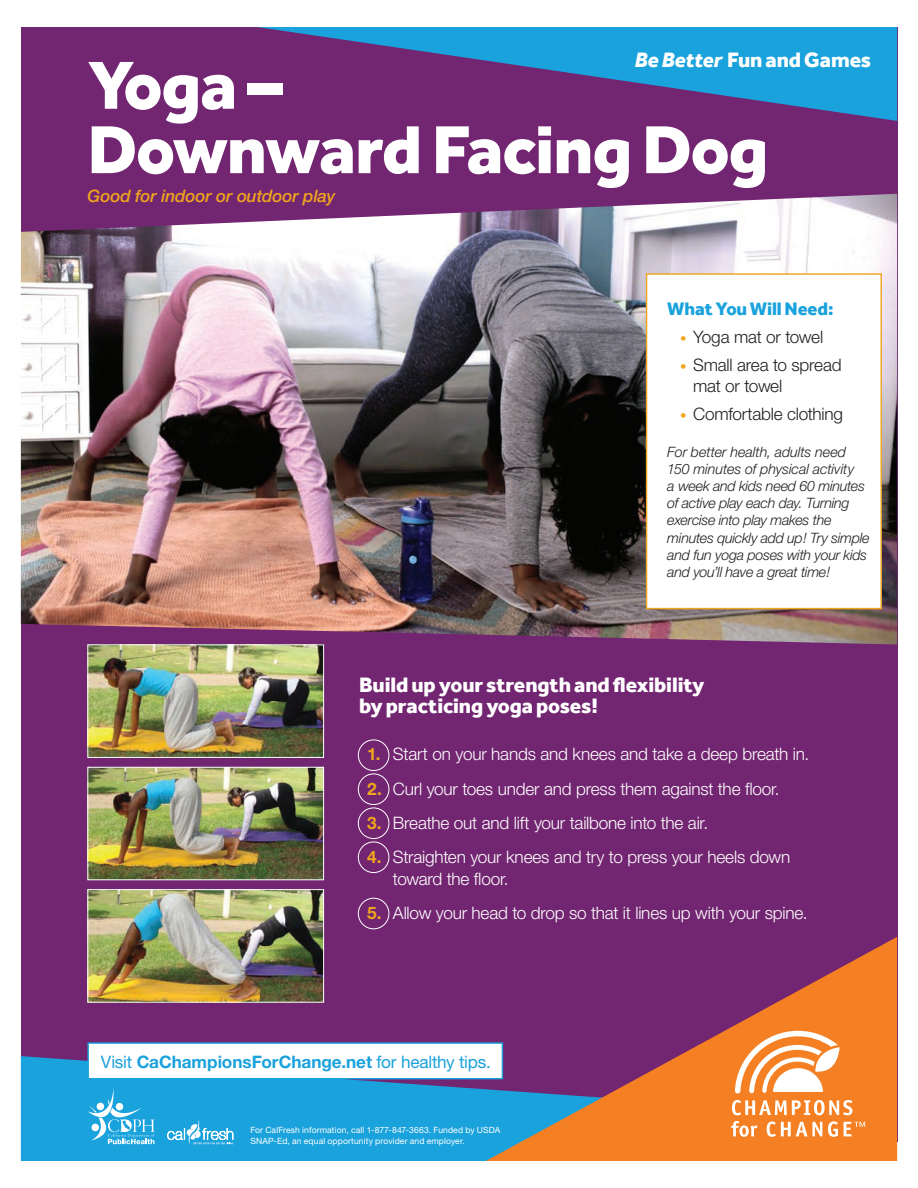
<style>
.page{position:relative;width:918px;height:1188px;background:#fff}
.page>*{position:absolute;margin:0;border:0;box-sizing:border-box;transform-origin:0 0}
.t1{font:800 70.2px/64.3px "Effra";letter-spacing:-.02em;color:#fff}
.t2{font:800 21.45px/21.5px "Effra";letter-spacing:-.005em;color:#fff}
.t3{font:800 18.6px "Effra";letter-spacing:-.005em;color:#1aa2dc}
.t4{font:300 17.25px/21.5px "Helvetica Neue";letter-spacing:-.01em;color:#fff}
.t5{font:300 17.25px/21.5px "Helvetica Neue";letter-spacing:-.01em;color:#231f20}
.t6{font:700 17.25px "Helvetica Neue";letter-spacing:-.005em;color:#1aa2dc}
.t7{font:italic 500 17.25px "Helvetica Neue";letter-spacing:-.01em;color:#efa51e}
.t8{font:italic 300 14.25px/17.2px "Helvetica Neue";letter-spacing:-.015em;color:#231f20}
.t9{font:8.55px/10.4px "Helvetica Neue";letter-spacing:.01em;color:#fff}
.s1{font-style:italic}
.s2{font-size:12.9px;color:#efa51e}
.s3{font-weight:700;color:#efa51e}
.s4{font-weight:400}
</style>
<div class="page">
<div style="left:21px;top:27px;width:876px;height:1115px;background:#722571"></div>
<img style="left:21px;top:194px;width:876px;height:451px">
<div style="left:21px;top:1056px;width:465px;height:105px;background:#1aa2dc"></div>
<svg style="left:258px;top:27px;width:639px;height:94px"></svg>
<svg style="left:486px;top:937px;width:411px;height:224px"></svg>
<svg style="left:732px;top:1100px;width:120px;height:15px"></svg>
<svg style="left:731px;top:1121px;width:27px;height:16px"></svg>
<svg style="left:767px;top:1121px;width:55px;height:16px"></svg>
<svg style="left:828px;top:1121px;width:10px;height:16px"></svg>
<svg style="left:844px;top:1122px;width:21px;height:14px"></svg>
<svg style="left:735px;top:1031px;width:105px;height:63px"></svg>
<svg style="left:87px;top:1088px;width:68px;height:56px"></svg>
<svg style="left:167px;top:1120px;width:66px;height:24px"></svg>
<div style="left:646px;top:273px;width:236px;height:336px;background:#fff;border:1px solid #efa51e"></div>
<div style="left:87px;top:1042px;width:416px;height:37px;background:#fff;border:1px solid #1aa2dc"></div>
<div style="left:358px;top:842px;width:31px;height:31px;border:1px solid #fff;border-radius:50%"></div>
<div style="left:358px;top:740px;width:31px;height:31px;border:1px solid #fff;border-radius:50%"></div>
<div style="left:358px;top:774px;width:31px;height:31px;border:1px solid #fff;border-radius:50%"></div>
<div style="left:358px;top:898px;width:31px;height:31px;border:1px solid #fff;border-radius:50%"></div>
<div style="left:358px;top:808px;width:31px;height:31px;border:1px solid #fff;border-radius:50%"></div>
<img style="left:89px;top:647px;width:233px;height:109px">
<div style="left:87px;top:645px;width:237px;height:113px;border:1px solid #fff"></div>
<img style="left:89px;top:769px;width:233px;height:109px">
<div style="left:87px;top:767px;width:237px;height:113px;border:1px solid #fff"></div>
<img style="left:89px;top:891px;width:233px;height:110px">
<div style="left:87px;top:889px;width:237px;height:114px;border:1px solid #fff"></div>
<p class="t2" style="left:634px;top:48px;width:238px"><span class="s1">Be Better</span> Fun and Games</p>
<h1 class="t1" style="left:87px;top:52px;width:682px">Yoga –<br>Downward Facing Dog</h1>
<p class="t7" style="left:87px;top:186px;width:249px">Good for indoor or outdoor play</p>
<p class="t3" style="left:667px;top:297px;width:168px">What You Will Need:</p>
<p class="t5" style="left:680px;top:326px;width:144px"><span class="s2">•</span> Yoga mat or towel</p>
<p class="t5" style="left:693px;top:354px;width:150px;text-indent:-13px"><span class="s2">•</span> Small area to spread mat or towel</p>
<p class="t5" style="left:680px;top:403px;width:164px"><span class="s2">•</span> Comfortable clothing</p>
<p class="t8" style="left:667px;top:443px;width:204px">For better health, adults need<br>150 minutes of physical activity<br>a week and kids need 60 minutes of active play each day. Turning exercise into play makes the minutes quickly add up! Try simple and fun yoga poses with your kids and you’ll have a great time!</p>
<p class="t2" style="left:359px;top:674px;width:347px">Build up your strength and flexibility by practicing yoga poses!</p>
<p class="t4" style="left:367px;top:743px;width:444px"><span class="s3">1.</span> Start on your hands and knees and take a deep breath in.</p>
<p class="t4" style="left:367px;top:777px;width:414px"><span class="s3">2.</span> Curl your toes under and press them against the floor.</p>
<p class="t4" style="left:367px;top:812px;width:342px"><span class="s3">3.</span> Breathe out and lift your tailbone into the air.</p>
<p class="t4" style="left:393px;top:846px;width:399px;text-indent:-26px"><span class="s3">4.</span> Straighten your knees and try to press your heels down toward the floor.</p>
<p class="t4" style="left:367px;top:902px;width:442px"><span class="s3">5.</span> Allow your head to drop so that it lines up with your spine.</p>
<p class="t6" style="left:101px;top:1051px;width:391px"><span class="s4">Visit</span> CaChampionsForChange.net <span class="s4">for healthy tips.</span></p>
<p class="t9" style="left:250px;top:1125px;width:252px">For CalFresh information, call 1-877-847-3663. Funded by USDA<br>SNAP-Ed, an equal opportunity provider and employer.</p>
</div>
